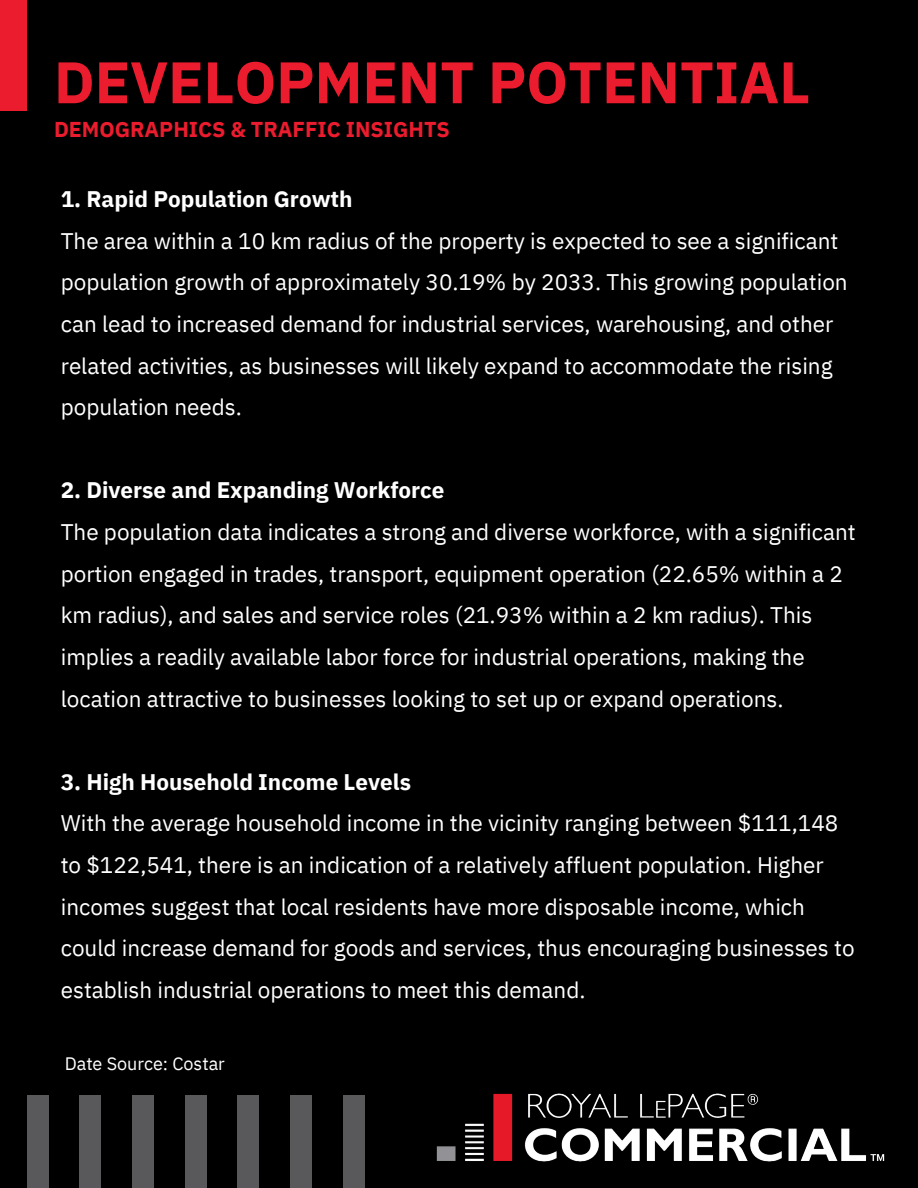
<style>
.page{position:relative;width:918px;height:1188px;background:#000}
.page>*{position:absolute;margin:0;border:0;box-sizing:border-box;transform-origin:0 0}
.t1{font:700 58.5px "IBM Plex Sans";color:#eb1c2e}
.t2{font:22.5px/41.7px "IBM Plex Sans";color:#fff}
.t3{font:700 21.45px "IBM Plex Sans";color:#eb1c2e}
.t4{font:18px "IBM Plex Sans";color:#fff}
.s1{font-weight:700}
</style>
<div class="page">
<div style="left:0;top:0;width:27px;height:108px;background:#eb1c2e"></div>
<div style="left:27px;top:1095px;width:21px;height:93px;background:#59595c"></div>
<div style="left:80px;top:1095px;width:21px;height:93px;background:#59595c"></div>
<div style="left:132px;top:1095px;width:22px;height:93px;background:#59595c"></div>
<div style="left:185px;top:1095px;width:22px;height:93px;background:#59595c"></div>
<div style="left:238px;top:1095px;width:21px;height:93px;background:#59595c"></div>
<div style="left:290px;top:1095px;width:22px;height:93px;background:#59595c"></div>
<div style="left:343px;top:1095px;width:22px;height:93px;background:#59595c"></div>
<img style="left:436px;top:1093px;width:449px;height:69px">
<h3 class="t1" style="left:54px;top:43px;width:758px">DEVELOPMENT POTENTIAL</h3>
<h3 class="t3" style="left:54px;top:115px;width:398px">DEMOGRAPHICS &amp; TRAFFIC INSIGHTS</h3>
<h1 class="t2" style="left:61px;top:178px;width:788px"><span class="s1">1. Rapid Population Growth<br></span>The area within a 10 km radius of the property is expected to see a significant population growth of approximately 30.19% by 2033. This growing population can lead to increased demand for industrial services, warehousing, and other related activities, as businesses will likely expand to accommodate the rising population needs.</h1>
<h2 class="t2" style="left:61px;top:469px;width:796px"><span class="s1">2. Diverse and Expanding Workforce<br></span>The population data indicates a strong and diverse workforce, with a significant portion engaged in trades, transport, equipment operation (22.65% within a 2 km radius), and sales and service roles (21.93% within a 2 km radius). This implies a readily available labor force for industrial operations, making the location attractive to businesses looking to set up or expand operations.</h2>
<h3 class="t2" style="left:61px;top:760px;width:795px"><span class="s1">3. High Household Income Levels<br></span>With the average household income in the vicinity ranging between $111,148 to $122,541, there is an indication of a relatively affluent population. Higher incomes suggest that local residents have more disposable income, which could increase demand for goods and services, thus encouraging businesses to establish industrial operations to meet this demand.</h3>
<p class="t4" style="left:65px;top:1051px;width:162px">Date Source: Costar</p>
</div>
